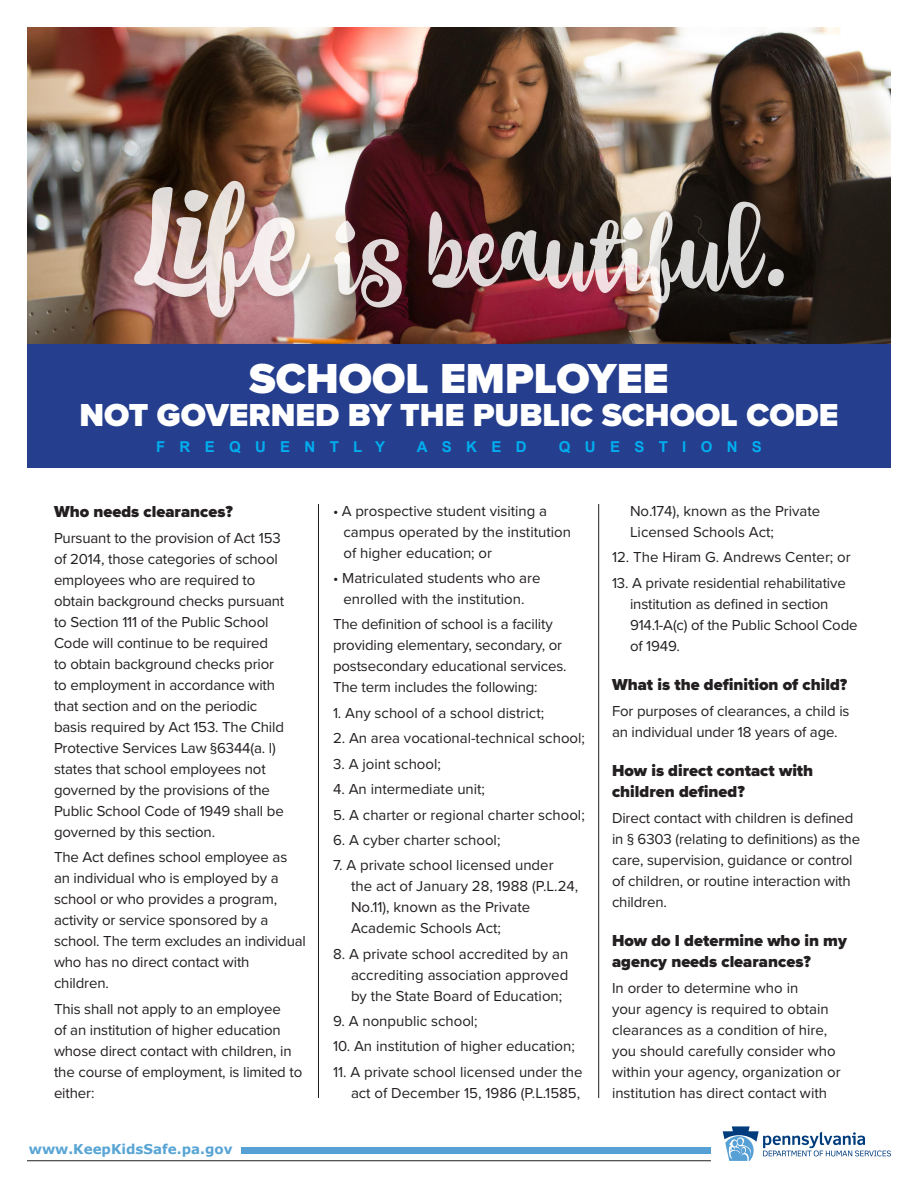
<style>
.page{position:relative;width:918px;height:1188px;background:#fff}
.page>*{position:absolute;margin:0;border:0;box-sizing:border-box;transform-origin:0 0}
.t1{font:900 43.5px "Proxima Nova";color:#fff}
.t2{font:900 33px "Proxima Nova";color:#fff}
.t3{font:900 16.5px/21px "Proxima Nova";color:#231f20}
.t4{font:15px/21px "Proxima Nova";letter-spacing:-.01em;color:#231f20}
.t5{font:700 15px "Arial";letter-spacing:.955em;color:#00aeef}
.t6{font:700 13.5px "Verdana";color:#58a5d5}
</style>
<div class="page">
<img style="left:27px;top:27px;width:864px;height:317px">
<div style="left:241px;top:1148px;width:470px;height:6px;background:#56a0d5"></div>
<hr style="left:27px;top:1160px;width:684px;height:1px;background:#231f20">
<svg style="left:723px;top:1126px;width:168px;height:35px"></svg>
<div style="left:737px;top:1138px;width:6px;height:7px;background:#56a0d5;border-radius:50%"></div>
<hr style="left:318px;top:504px;width:1px;height:594px;background:#231f20">
<hr style="left:598px;top:504px;width:1px;height:594px;background:#231f20">
<div style="left:134px;top:180px;width:658px;height:146px;background:#231f20;opacity:.21"></div>
<svg style="left:429px;top:202px;width:355px;height:101px"></svg>
<svg style="left:334px;top:221px;width:68px;height:87px"></svg>
<img style="left:134px;top:180px;width:176px;height:138px">
<div style="left:27px;top:344px;width:864px;height:124px;background:#253f8e"></div>
<h1 class="t1" style="left:249px;top:347px;width:421px">SCHOOL EMPLOYEE</h1>
<h2 class="t2" style="left:79px;top:391px;width:761px">NOT GOVERNED BY THE PUBLIC SCHOOL CODE</h2>
<p class="t5" style="left:156px;top:436px;width:231px">FREQUENTLY</p>
<p class="t5" style="left:417px;top:436px;width:111px">ASKED</p>
<p class="t5" style="left:559px;top:436px;width:204px">QUESTIONS</p>
<p class="t3" style="left:54px;top:501px;width:181px">Who needs clearances?</p>
<p class="t4" style="left:54px;top:526px;width:232px">Pursuant to the provision of Act 153 of 2014, those categories of school employees who are required to obtain background checks pursuant to Section 111 of the Public School Code will continue to be required to obtain background checks prior to employment in accordance with that section and on the periodic basis required by Act 153. The Child Protective Services Law §6344(a. l) states that school employees not governed by the provisions of the Public School Code of 1949 shall be governed by this section.</p>
<p class="t4" style="left:54px;top:846px;width:254px">The Act defines school employee as an individual who is employed by a school or who provides a program, activity or service sponsored by a school. The term excludes an individual who has no direct contact with children.</p>
<p class="t4" style="left:54px;top:998px;width:250px">This shall not apply to an employee<br>of an institution of higher education whose direct contact with children, in the course of employment, is limited to either:</p>
<p class="t6" style="left:29px;top:1140px;width:205px">www.KeepKidsSafe.pa.gov</p>
<p class="t4" style="left:344px;top:500px;width:229px;text-indent:-11px">• A prospective student visiting a campus operated by the institution of higher education; or</p>
<p class="t4" style="left:333px;top:567px;width:209px;text-align:center">• Matriculated students who are enrolled with the institution.</p>
<p class="t4" style="left:333px;top:613px;width:235px">The definition of school is a facility providing elementary, secondary, or postsecondary educational services.<br>The term includes the following:</p>
<p class="t4" style="left:333px;top:702px;width:213px">1. Any school of a school district;</p>
<p class="t4" style="left:333px;top:727px;width:254px">2. An area vocational-technical school;</p>
<p class="t4" style="left:333px;top:752px;width:109px">3. A joint school;</p>
<p class="t4" style="left:333px;top:778px;width:154px">4. An intermediate unit;</p>
<p class="t4" style="left:333px;top:803px;width:253px">5. A charter or regional charter school;</p>
<p class="t4" style="left:333px;top:829px;width:169px">6. A cyber charter school;</p>
<p class="t4" style="left:351px;top:854px;width:229px;text-indent:-18px">7. A private school licensed under the act of January 28, 1988 (P.L.24,<br>No.11), known as the Private<br>Academic Schools Act;</p>
<p class="t4" style="left:351px;top:942px;width:219px;text-align:justify;text-indent:-18px">8. A private school accredited by an accrediting association approved by the State Board of Education;</p>
<p class="t4" style="left:333px;top:1010px;width:146px">9. A nonpublic school;</p>
<p class="t4" style="left:333px;top:1035px;width:243px">10. An institution of higher education;</p>
<p class="t4" style="left:333px;top:1061px;width:251px;text-align:right">11. A private school licensed under the act of December 15, 1986 (P.L.1585,</p>
<p class="t4" style="left:630px;top:499px;width:192px">No.174), known as the Private<br>Licensed Schools Act;</p>
<p class="t4" style="left:612px;top:546px;width:240px">12. The Hiram G. Andrews Center; or</p>
<p class="t4" style="left:630px;top:572px;width:229px;text-indent:-18px">13. A private residential rehabilitative institution as defined in section<br>914.1-A(c) of the Public School Code of 1949.</p>
<p class="t3" style="left:612px;top:674px;width:237px">What is the definition of child?</p>
<p class="t4" style="left:612px;top:700px;width:239px">For purposes of clearances, a child is an individual under 18 years of age.</p>
<p class="t3" style="left:612px;top:760px;width:203px">How is direct contact with children defined?</p>
<p class="t4" style="left:612px;top:807px;width:250px">Direct contact with children is defined in § 6303 (relating to definitions) as the care, supervision, guidance or control of children, or routine interaction with children.</p>
<p class="t3" style="left:612px;top:930px;width:236px">How do I determine who in my agency needs clearances?</p>
<p class="t4" style="left:612px;top:977px;width:230px">In order to determine who in<br>your agency is required to obtain clearances as a condition of hire, you should carefully consider who within your agency, organization or institution has direct contact with</p>
</div>
